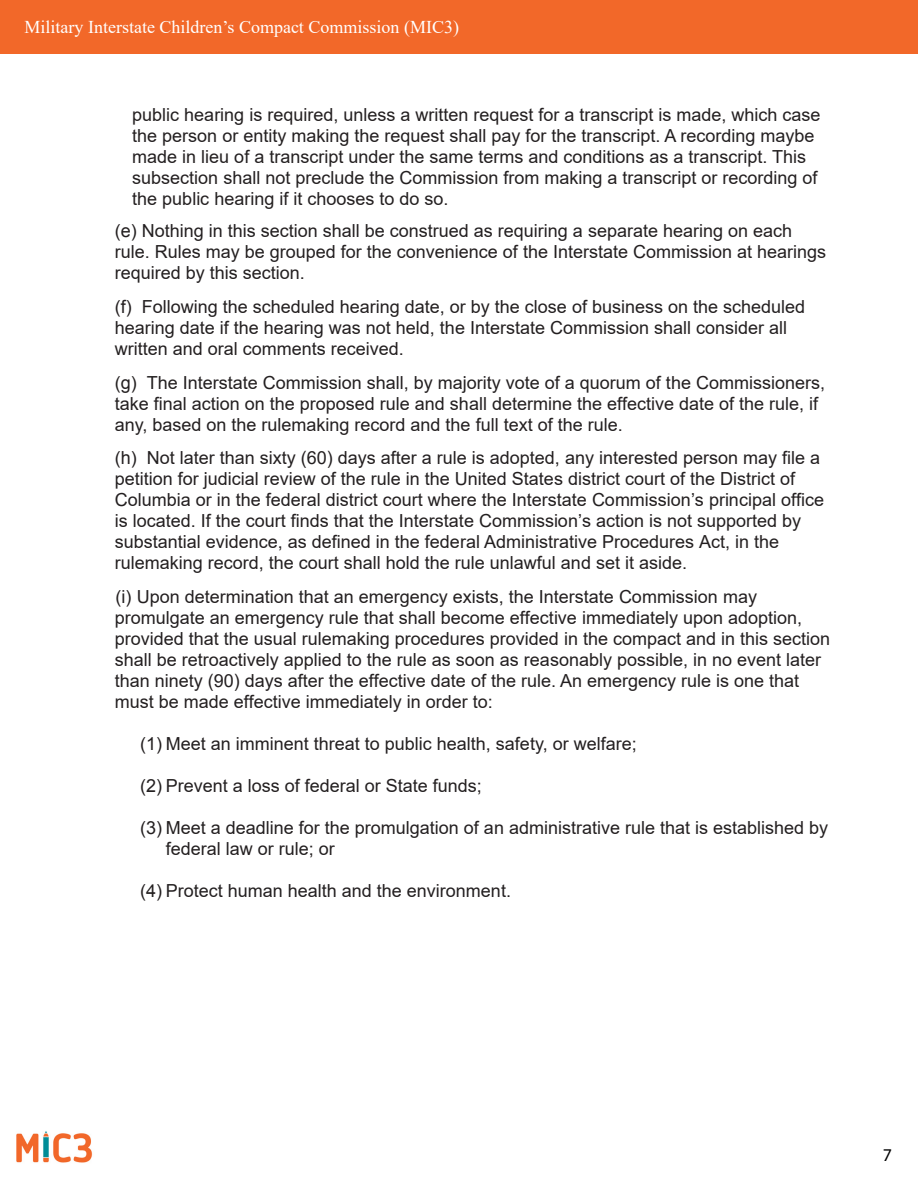
<style>
.page{position:relative;width:918px;height:1188px;background:#fff}
.page>*{position:absolute;margin:0;border:0;box-sizing:border-box;transform-origin:0 0}
.t1{font:18px/21px "Arial";color:#231f20}
.t2{font:18px "Times New Roman";color:#fff}
.t3{font:18px "Myriad Pro";color:#000}
.s1{font-style:inherit}
</style>
<div class="page">
<div style="left:0;top:0;width:918px;height:54px;background:#f26829"></div>
<img style="left:16px;top:1131px;width:77px;height:32px">
<p class="t2" style="left:25px;top:14px;width:436px">Military Interstate Children’s Compact Commission (MIC3)</p>
<p class="t1" style="left:132px;top:104px;width:690px">public hearing is required, unless a written request for a transcript is made, which case the person or entity making the request shall pay for the transcript. A recording maybe made in lieu of a transcript under the same terms and conditions as a transcript. This subsection shall not preclude the Commission from making a transcript or recording of the public hearing if it chooses to do so.</p>
<p class="t1" style="left:115px;top:220px;width:713px"><span class="s1">(e)</span> Nothing in this section shall be construed as requiring a separate hearing on each rule. Rules may be grouped for the convenience of the Interstate Commission at hearings required by this section.</p>
<p class="t1" style="left:115px;top:296px;width:692px"><span class="s1">(f)</span> Following the scheduled hearing date, or by the close of business on the scheduled hearing date if the hearing was not held, the Interstate Commission shall consider all written and oral comments received.</p>
<p class="t1" style="left:115px;top:372px;width:712px"><span class="s1">(g)</span> The Interstate Commission shall, by majority vote of a quorum of the Commissioners, take final action on the proposed rule and shall determine the effective date of the rule, if any, based on the rulemaking record and the full text of the rule.</p>
<p class="t1" style="left:115px;top:447px;width:711px"><span class="s1">(h)</span> Not later than sixty (60) days after a rule is adopted, any interested person may file a petition for judicial review of the rule in the United States district court of the District of Columbia or in the federal district court where the Interstate Commission’s principal office is located. If the court finds that the Interstate Commission’s action is not supported by substantial evidence, as defined in the federal Administrative Procedures Act, in the rulemaking record, the court shall hold the rule unlawful and set it aside.</p>
<p class="t1" style="left:115px;top:586px;width:717px"><span class="s1">(i)</span> Upon determination that an emergency exists, the Interstate Commission may promulgate an emergency rule that shall become effective immediately upon adoption, provided that the usual rulemaking procedures provided in the compact and in this section shall be retroactively applied to the rule as soon as reasonably possible, in no event later than ninety (90) days after the effective date of the rule. An emergency rule is one that must be made effective immediately in order to:</p>
<p class="t1" style="left:140px;top:733px;width:498px"><span class="s1">(1)</span> Meet an imminent threat to public health, safety, or welfare;</p>
<p class="t1" style="left:140px;top:775px;width:343px"><span class="s1">(2)</span> Prevent a loss of federal or State funds;</p>
<p class="t1" style="left:166px;top:817px;width:664px;text-indent:-26px"><span class="s1">(3)</span> Meet a deadline for the promulgation of an administrative rule that is established by federal law or rule; or</p>
<p class="t1" style="left:140px;top:880px;width:372px"><span class="s1">(4)</span> Protect human health and the environment.</p>
<p class="t3" style="left:883px;top:1144px;width:11px">7</p>
</div>
